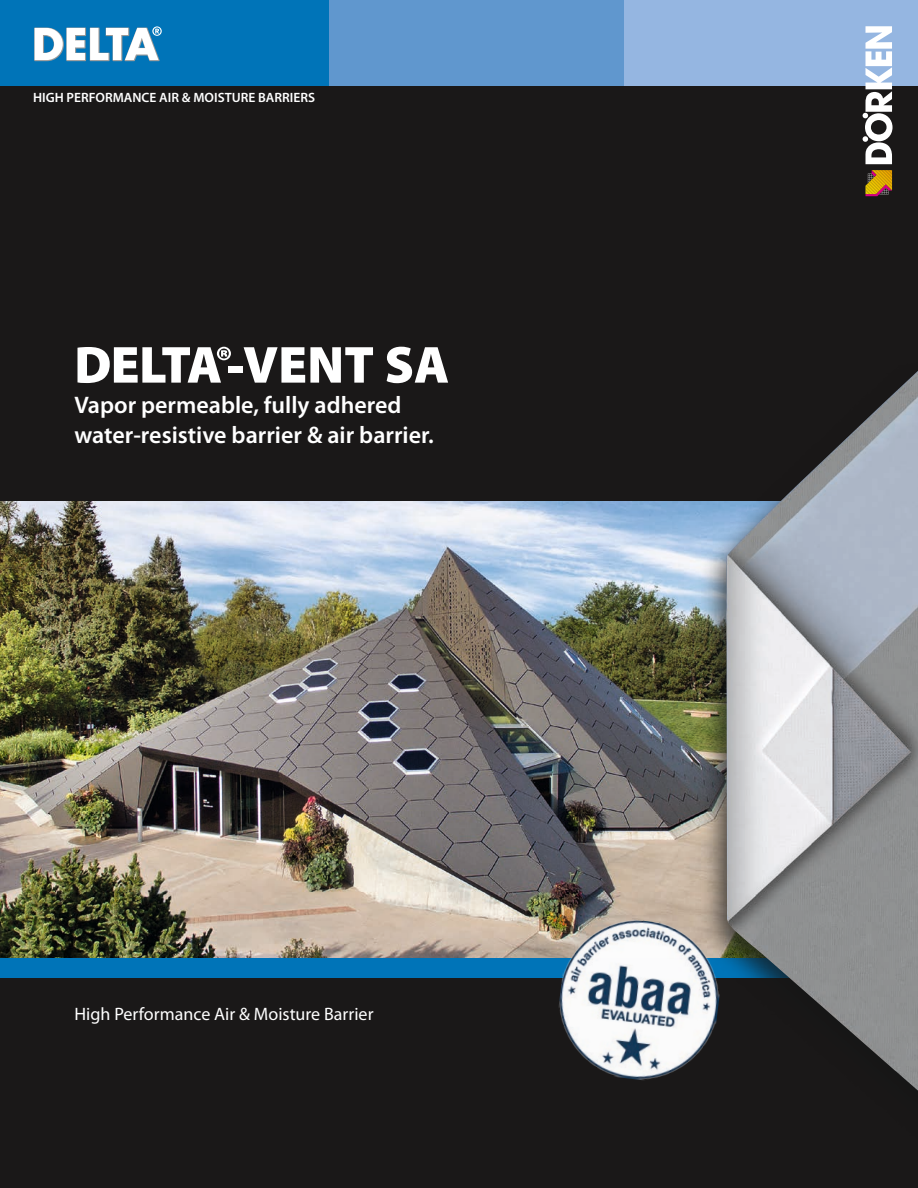
<style>
.page{position:relative;width:918px;height:1188px;background:#1a1818}
.page>*{position:absolute;margin:0;border:0;box-sizing:border-box;transform-origin:0 0}
.ProdNameKurz_50_Bl{font:900 52.5px "Delta Myriad Pro";letter-spacing:-.035em;color:#fff}
.ProdNameKurz_50_Bl-2{font:600 24px "Myriad Pro Doerken";color:#fff}
.t1{font:18px "Myriad Pro Doerken";color:#fff}
.Slogan_9_10_8_Sb_wei{font:600 13.5px "Myriad Pro Doerken";color:#fff}
.s1{font-family:"Myriad Pro Doerken"}
</style>
<div class="page">
<img style="left:0;top:502px;width:698px;height:456px">
<div style="left:0;top:958px;width:918px;height:20px;background:#0074b8"></div>
<div style="left:698px;top:361px;width:220px;height:827px;background:#151616;opacity:.75"></div>
<img style="left:726px;top:371px;width:192px;height:720px">
<div style="left:623px;top:0;width:295px;height:85px;background:#95b6e1"></div>
<div style="left:0;top:0;width:329px;height:85px;background:#0074b8"></div>
<div style="left:329px;top:0;width:294px;height:85px;background:#6097ce"></div>
<svg style="left:34px;top:26px;width:128px;height:35px"></svg>
<img style="left:557px;top:918px;width:165px;height:165px">
<svg style="left:863px;top:26px;width:30px;height:138px"></svg>
<svg style="left:866px;top:170px;width:26px;height:26px"></svg>
<p class="Slogan_9_10_8_Sb_wei" style="left:33px;top:89px;width:283px">HIGH PERFORMANCE AIR &amp; MOISTURE BARRIERS</p>
<p class="ProdNameKurz_50_Bl" style="left:74px;top:330px;width:377px">DELTA®-V<span class="s1">ENT SA</span></p>
<p class="ProdNameKurz_50_Bl-2" style="left:74px;top:389px;width:329px">Vapor permeable, fully adhered</p>
<p class="ProdNameKurz_50_Bl-2" style="left:74px;top:419px;width:361px">water-resistive barrier &amp; air barrier.</p>
<p class="t1" style="left:74px;top:1003px;width:301px">High Performance Air &amp; Moisture Barrier</p>
</div>
